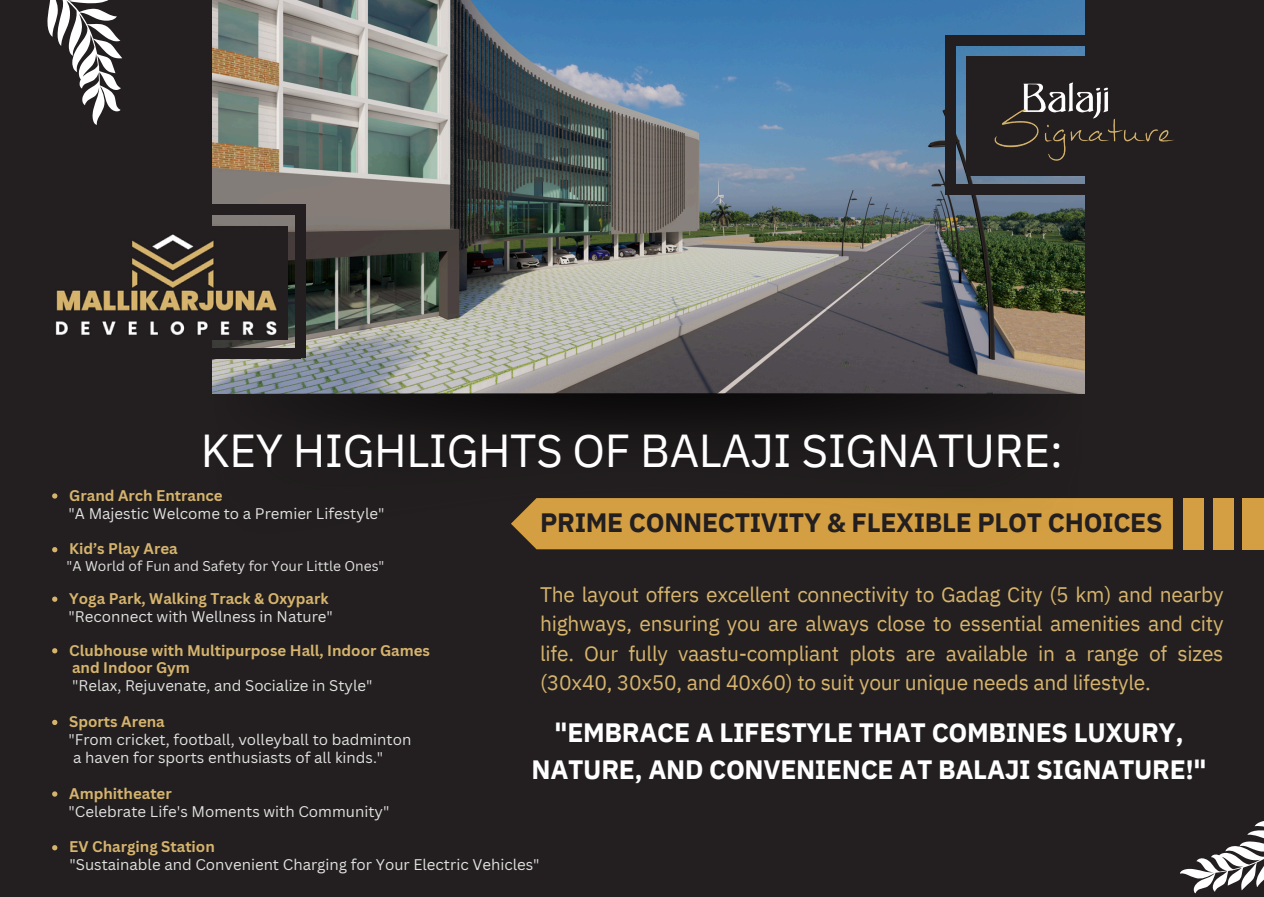
<style>
.page{position:relative;width:1264px;height:897px;background:#fff}
.page>*{position:absolute;margin:0;border:0;box-sizing:border-box;transform-origin:0 0}
.t1{font:46.05px "IBM Plex Sans";letter-spacing:-.01em;color:#fff}
.t2{font:700 26.4px/36px "IBM Plex Sans";letter-spacing:-.01em;color:#fff;text-align:center}
.t3{font:700 26.4px "IBM Plex Sans";letter-spacing:-.01em;color:#231f20}
.t4{font:21px/29.2px "IBM Plex Sans";letter-spacing:-.01em;color:#d6b46d;text-align:justify}
.t5{font:15px "Canva Sans";color:#e2e2e0}
.t6{font:700 15px "Canva Sans";color:#d6b46d}
.t7{font:13.8px "Canva Sans";color:#e2e2e0}
</style>
<div class="page">
<div style="left:0;top:0;width:1263px;height:897px;background:#231f20"></div>
<img style="left:212px;top:0;width:872px;height:430px">
<img style="left:55px;top:226px;width:233px;height:114px">
<div style="left:295px;top:208px;width:11px;height:150px;background:#231f20"></div>
<div style="left:146px;top:348px;width:154px;height:10px;background:#231f20"></div>
<div style="left:152px;top:204px;width:154px;height:10px;background:#231f20"></div>
<div style="left:966px;top:56px;width:290px;height:120px;background:#231f20"></div>
<div style="left:945px;top:40px;width:10px;height:150px;background:#231f20"></div>
<div style="left:945px;top:184px;width:149px;height:11px;background:#231f20"></div>
<div style="left:945px;top:35px;width:149px;height:10px;background:#231f20"></div>
<img style="left:994px;top:82px;width:180px;height:79px">
<svg style="left:47px;top:0;width:74px;height:125px"></svg>
<svg style="left:1180px;top:821px;width:83px;height:72px"></svg>
<div style="left:511px;top:498px;width:661px;height:51px;background:#d39f42"></div>
<div style="left:1183px;top:498px;width:20px;height:51px;background:#d39f42"></div>
<div style="left:1212px;top:498px;width:21px;height:51px;background:#d39f42"></div>
<div style="left:1242px;top:498px;width:21px;height:51px;background:#d39f42"></div>
<svg style="left:52px;top:493px;width:5px;height:5px"></svg>
<svg style="left:52px;top:547px;width:5px;height:5px"></svg>
<svg style="left:52px;top:596px;width:5px;height:6px"></svg>
<svg style="left:52px;top:648px;width:5px;height:5px"></svg>
<svg style="left:52px;top:719px;width:5px;height:6px"></svg>
<svg style="left:52px;top:791px;width:5px;height:5px"></svg>
<svg style="left:52px;top:845px;width:5px;height:5px"></svg>
<p class="t1" style="left:201px;top:420px;width:864px">KEY HIGHLIGHTS OF BALAJI SIGNATURE:</p>
<p class="t6" style="left:69px;top:485px;width:155px">Grand Arch Entrance</p>
<p class="t5" style="left:68px;top:502px;width:317px">"A Majestic Welcome to a Premier Lifestyle"</p>
<p class="t6" style="left:69px;top:538px;width:110px">Kid’s Play Area</p>
<p class="t7" style="left:66px;top:556px;width:319px">"A World of Fun and Safety for Your Little Ones"</p>
<p class="t6" style="left:69px;top:588px;width:261px">Yoga Park, Walking Track &amp; Oxypark</p>
<p class="t5" style="left:68px;top:606px;width:266px">"Reconnect with Wellness in Nature"</p>
<p class="t6" style="left:69px;top:639px;width:362px">Clubhouse with Multipurpose Hall, Indoor Games</p>
<p class="t6" style="left:72px;top:657px;width:119px">and Indoor Gym</p>
<p class="t5" style="left:72px;top:675px;width:302px">"Relax, Rejuvenate, and Socialize in Style"</p>
<p class="t6" style="left:69px;top:711px;width:97px">Sports Arena</p>
<p class="t5" style="left:68px;top:729px;width:344px">"From cricket, football, volleyball to badminton</p>
<p class="t5" style="left:73px;top:747px;width:312px">a haven for sports enthusiasts of all kinds."</p>
<p class="t6" style="left:69px;top:782px;width:104px">Amphitheater</p>
<p class="t5" style="left:68px;top:800px;width:322px">"Celebrate Life's Moments with Community"</p>
<p class="t6" style="left:69px;top:836px;width:147px">EV Charging Station</p>
<h2 class="t5" style="left:69px;top:854px;width:471px">"Sustainable and Convenient Charging for Your Electric Vehicles"</h2>
<h1 class="t3" style="left:540px;top:504px;width:624px">PRIME CONNECTIVITY &amp; FLEXIBLE PLOT CHOICES</h1>
<h3 class="t4" style="left:540px;top:579px;width:685px">The layout offers excellent connectivity to Gadag City (5 km) and nearby highways, ensuring you are always close to essential amenities and city life. Our fully vaastu-compliant plots are available in a range of sizes (30x40, 30x50, and 40x60) to suit your unique needs and lifestyle.</h3>
<h2 class="t2" style="left:531px;top:714px;width:676px">"EMBRACE A LIFESTYLE THAT COMBINES LUXURY,<br>NATURE, AND CONVENIENCE AT BALAJI SIGNATURE!"</h2>
</div>
